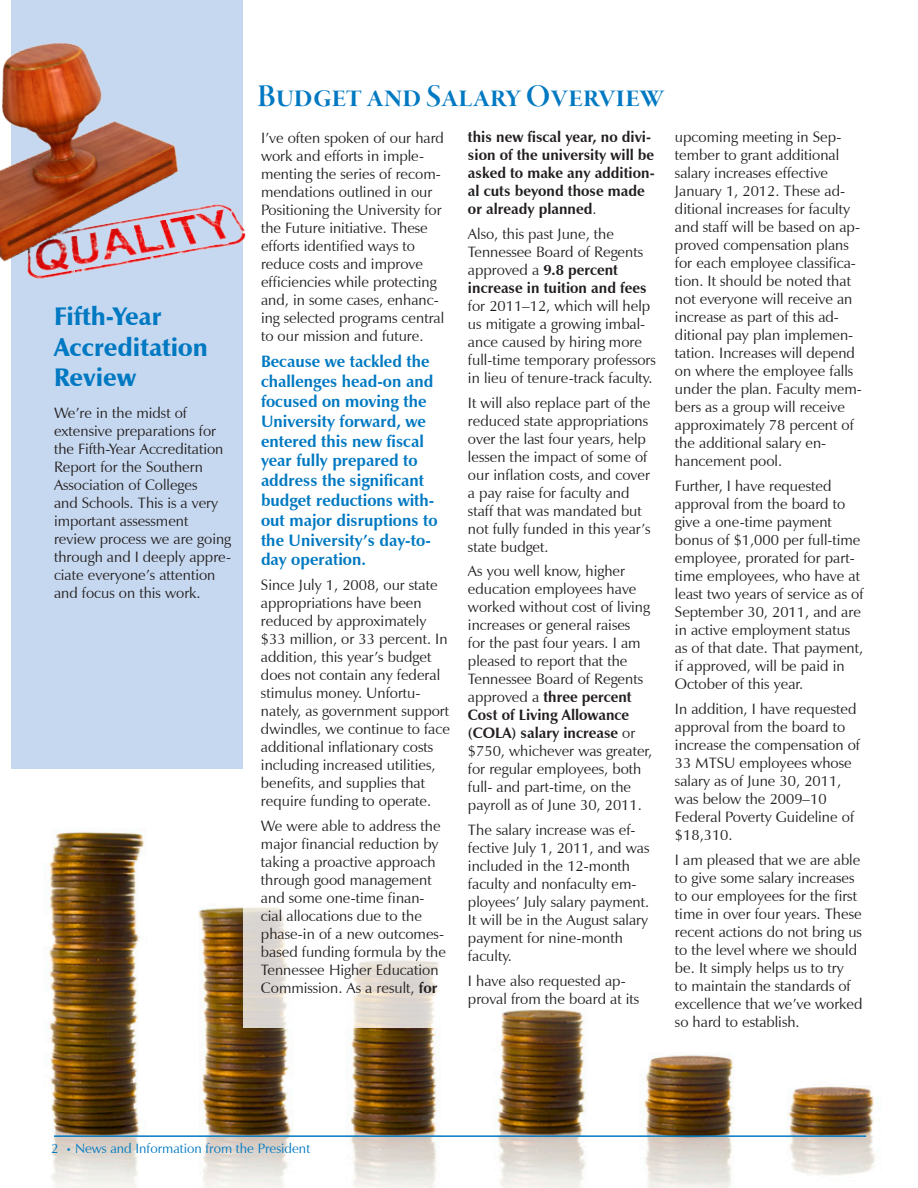
<style>
.page{position:relative;width:918px;height:1188px;background:#fff}
.page>*{position:absolute;margin:0;border:0;box-sizing:border-box;transform-origin:0 0}
.t1{font:33px "Garamond Premr Pro Smbd Disp";letter-spacing:.005em;color:#0079c2}
.t2{font:900 25.5px/30.6px "Zapf Humanist 601 BT";color:#0079c2}
.t3{font:700 16.5px/19.8px "Zapf Humanist 601 BT";color:#0079c2}
.t4{font:15px/18px "Zapf Humanist 601 BT";color:#231f20}
.t5{font:700 15px/18px "Zapf Humanist 601 BT";color:#231f20}
.t6{font:13.5px "Zapf Humanist 601 BT";color:#0079c2}
.s1{font-weight:700}
.s2{font-weight:400}
.s3{font-size:9px}
</style>
<div class="page">
<div style="left:12px;top:0;width:231px;height:1188px;background:#c6d8ef"></div>
<img style="left:12px;top:770px;width:863px;height:418px">
<div style="left:243px;top:580px;width:216px;height:447px;background:#fff"></div>
<img style="left:0;top:0;width:246px;height:310px">
<hr style="left:54px;top:1135px;width:812px;height:2px;background:#0079c2">
<h2 class="t2" style="left:54px;top:301px;width:155px">Fifth-Year<br>Accreditation<br>Review</h2>
<p class="t4" style="left:54px;top:404px;width:179px">We’re in the midst of extensive preparations for the Fifth-Year Accreditation<br>Report for the Southern<br>Association of Colleges<br>and Schools. This is a very important assessment review process we are going through and I deeply appre&shy;ciate everyone’s attention and focus on this work.</p>
<h1 class="t1" style="left:258px;top:78px;width:408px">Budget and Salary Overview</h1>
<p class="t4" style="left:261px;top:129px;width:185px">I’ve often spoken of our hard work and efforts in imple&shy;menting the series of recom&shy;mendations outlined in our<br>Positioning the University for the Future initiative. These efforts identified ways to reduce costs and improve efficiencies while protecting and, in some cases, enhanc&shy;ing selected programs central to our mission and future.</p>
<p class="t3" style="left:261px;top:352px;width:178px">Because we tackled the challenges head-on and focused on moving the<br>University forward, we entered this new fiscal year fully prepared to address the significant budget reductions with&shy;out major disruptions to the University’s day-to&shy;day operation.</p>
<p class="t4" style="left:261px;top:576px;width:190px">Since July 1, 2008, our state appropriations have been reduced by approximately $33 million, or 33 percent. In addition, this year’s budget does not contain any federal stimulus money. Unfortu&shy;nately, as government support dwindles, we continue to face additional inflationary costs including increased utilities, benefits, and supplies that require funding to operate.</p>
<p class="t4" style="left:261px;top:817px;width:186px">We were able to address the major financial reduction by taking a proactive approach through good management and some one-time finan&shy;cial allocations due to the phase-in of a new outcomes&shy;based funding formula by the<br>Tennessee Higher Education<br>Commission. As a result, <span class="s1">for</span></p>
<p class="t5" style="left:468px;top:128px;width:188px">this new fiscal year, no divi&shy;sion of the university will be asked to make any addition&shy;al cuts beyond those made or already planned<span class="s2">.</span></p>
<p class="t4" style="left:468px;top:225px;width:180px">Also, this past June, the<br>Tennessee Board of Regents approved a <span class="s1">9.8 percent increase in tuition and fees</span></p>
<p class="t4" style="left:468px;top:297px;width:189px">for 2011–12, which will help us mitigate a growing imbal&shy;ance caused by hiring more full-time temporary professors in lieu of tenure-track faculty.</p>
<p class="t4" style="left:468px;top:393px;width:184px">It will also replace part of the reduced state appropriations over the last four years, help lessen the impact of some of our inflation costs, and cover a pay raise for faculty and staff that was mandated but not fully funded in this year’s state budget.</p>
<p class="t4" style="left:468px;top:562px;width:186px">As you well know, higher education employees have worked without cost of living increases or general raises<br>for the past four years. I am pleased to report that the<br>Tennessee Board of Regents approved a <span class="s1">three percent<br>Cost of Living Allowance (COLA) salary increase</span> or $750, whichever was greater, for regular employees, both full- and part-time, on the payroll as of June 30, 2011.</p>
<p class="t4" style="left:468px;top:821px;width:183px">The salary increase was ef&shy;fective July 1, 2011, and was included in the 12-month faculty and nonfaculty em&shy;ployees’ July salary payment.<br>It will be in the August salary payment for nine-month faculty.</p>
<p class="t4" style="left:468px;top:972px;width:173px">I have also requested ap&shy;proval from the board at its</p>
<p class="t4" style="left:675px;top:128px;width:188px">upcoming meeting in Sep&shy;tember to grant additional salary increases effective<br>January 1, 2012. These ad&shy;ditional increases for faculty and staff will be based on ap&shy;proved compensation plans for each employee classifica&shy;tion. It should be noted that not everyone will receive an increase as part of this ad&shy;ditional pay plan implemen&shy;tation. Increases will depend on where the employee falls under the plan. Faculty mem&shy;bers as a group will receive approximately 78 percent of the additional salary en&shy;hancement pool.</p>
<p class="t4" style="left:675px;top:477px;width:190px">Further, I have requested approval from the board to give a one-time payment bonus of $1,000 per full-time employee, prorated for part&shy;time employees, who have at least two years of service as of<br>September 30, 2011, and are in active employment status as of that date. That payment, if approved, will be paid in<br>October of this year.</p>
<p class="t4" style="left:675px;top:700px;width:187px">In addition, I have requested approval from the board to increase the compensation of<br>33 MTSU employees whose salary as of June 30, 2011, was below the 2009–10<br>Federal Poverty Guideline of $18,310.</p>
<p class="t4" style="left:675px;top:850px;width:189px">I am pleased that we are able to give some salary increases to our employees for the first time in over four years. These recent actions do not bring us to the level where we should be. It simply helps us to try<br>to maintain the standards of excellence that we’ve worked so hard to establish.</p>
<p class="t6" style="left:51px;top:1140px;width:261px">2 <span class="s3">•</span> News and Information from the President</p>
</div>
